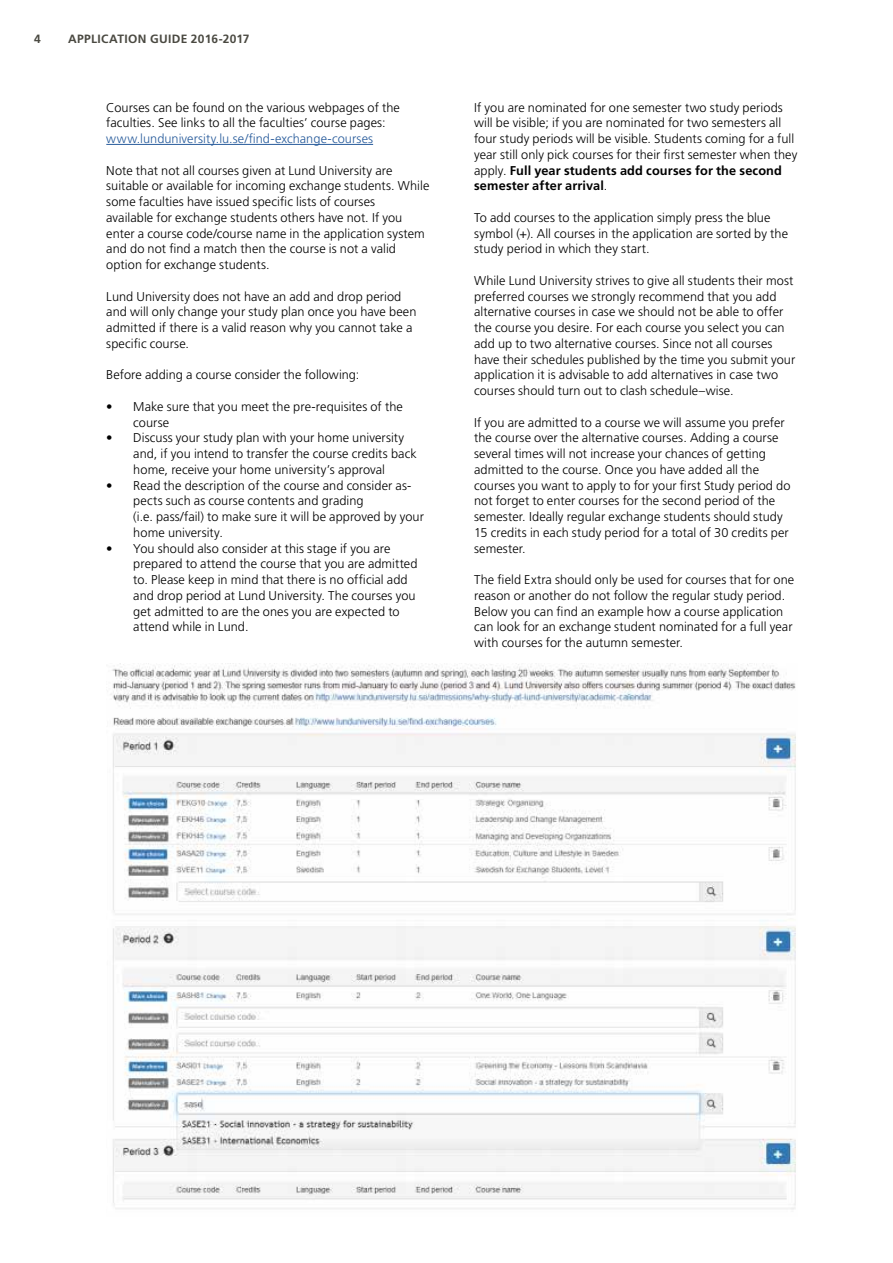
<style>
.page{position:relative;width:893px;height:1263px;background:#fff}
.page>*{position:absolute;margin:0;border:0;box-sizing:border-box;transform-origin:0 0}
.t1{font:300 12.75px/15.8px "Frutiger LT Std";letter-spacing:.005em;color:#000}
.t2{font:300 12.75px "Frutiger LT Std";letter-spacing:.005em;color:#275b9b}
.t3{font:700 12px "Frutiger LT Std";letter-spacing:.025em;color:#4a4941}
.s1{font-weight:700}
</style>
<div class="page">
<hr style="left:106px;top:144px;width:267px;height:1px;background:#275b9b">
<img style="left:110px;top:664px;width:686px;height:546px">
<p class="t3" style="left:34px;top:32px;width:8px">4</p>
<p class="t3" style="left:68px;top:32px;width:183px">APPLICATION GUIDE 2016-2017</p>
<p class="t1" style="left:106px;top:100px;width:295px">Courses can be found on the various webpages of the faculties. See links to all the faculties’ course pages:</p>
<p class="t2" style="left:106px;top:131px;width:268px">www.lunduniversity.lu.se/find-exchange-courses</p>
<p class="t1" style="left:106px;top:163px;width:325px">Note that not all courses given at Lund University are suitable or available for incoming exchange students. While some faculties have issued specific lists of courses<br>available for exchange students others have not. If you enter a course code/course name in the application system and do not find a match then the course is not a valid option for exchange students.</p>
<p class="t1" style="left:106px;top:289px;width:312px">Lund University does not have an add and drop period and will only change your study plan once you have been admitted if there is a valid reason why you cannot take a specific course.</p>
<p class="t1" style="left:106px;top:367px;width:255px">Before adding a course consider the following:</p>
<p class="t1" style="left:133px;top:399px;width:271px;text-indent:-27px">• Make sure that you meet the pre-requisites of the course</p>
<p class="t1" style="left:133px;top:430px;width:285px;text-indent:-27px">• Discuss your study plan with your home university and, if you intend to transfer the course credits back home, receive your home university’s approval</p>
<p class="t1" style="left:133px;top:477px;width:292px;text-indent:-27px">• Read the description of the course and consider as&shy;pects such as course contents and grading<br>(i.e. pass/fail) to make sure it will be approved by your home university.</p>
<p class="t1" style="left:133px;top:540px;width:286px;text-indent:-27px">• You should also consider at this stage if you are prepared to attend the course that you are admitted to. Please keep in mind that there is no official add and drop period at Lund University. The courses you get admitted to are the ones you are expected to attend while in Lund.</p>
<p class="t1" style="left:474px;top:99px;width:325px">If you are nominated for one semester two study periods will be visible; if you are nominated for two semesters all four study periods will be visible. Students coming for a full year still only pick courses for their first semester when they apply. <span class="s1">Full year students add courses for the second semester after arrival</span>.</p>
<p class="t1" style="left:474px;top:210px;width:315px">To add courses to the application simply press the blue symbol (+). All courses in the application are sorted by the study period in which they start.</p>
<p class="t1" style="left:474px;top:273px;width:323px">While Lund University strives to give all students their most preferred courses we strongly recommend that you add alternative courses in case we should not be able to offer the course you desire. For each course you select you can add up to two alternative courses. Since not all courses have their schedules published by the time you submit your application it is advisable to add alternatives in case two courses should turn out to clash schedule–wise.</p>
<p class="t1" style="left:474px;top:414px;width:318px">If you are admitted to a course we will assume you prefer the course over the alternative courses. Adding a course several times will not increase your chances of getting admitted to the course. Once you have added all the courses you want to apply to for your first Study period do not forget to enter courses for the second period of the semester. Ideally regular exchange students should study 15 credits in each study period for a total of 30 credits per semester.</p>
<p class="t1" style="left:474px;top:572px;width:322px">The field Extra should only be used for courses that for one reason or another do not follow the regular study period.<br>Below you can find an example how a course application can look for an exchange student nominated for a full year with courses for the autumn semester.</p>
</div>
